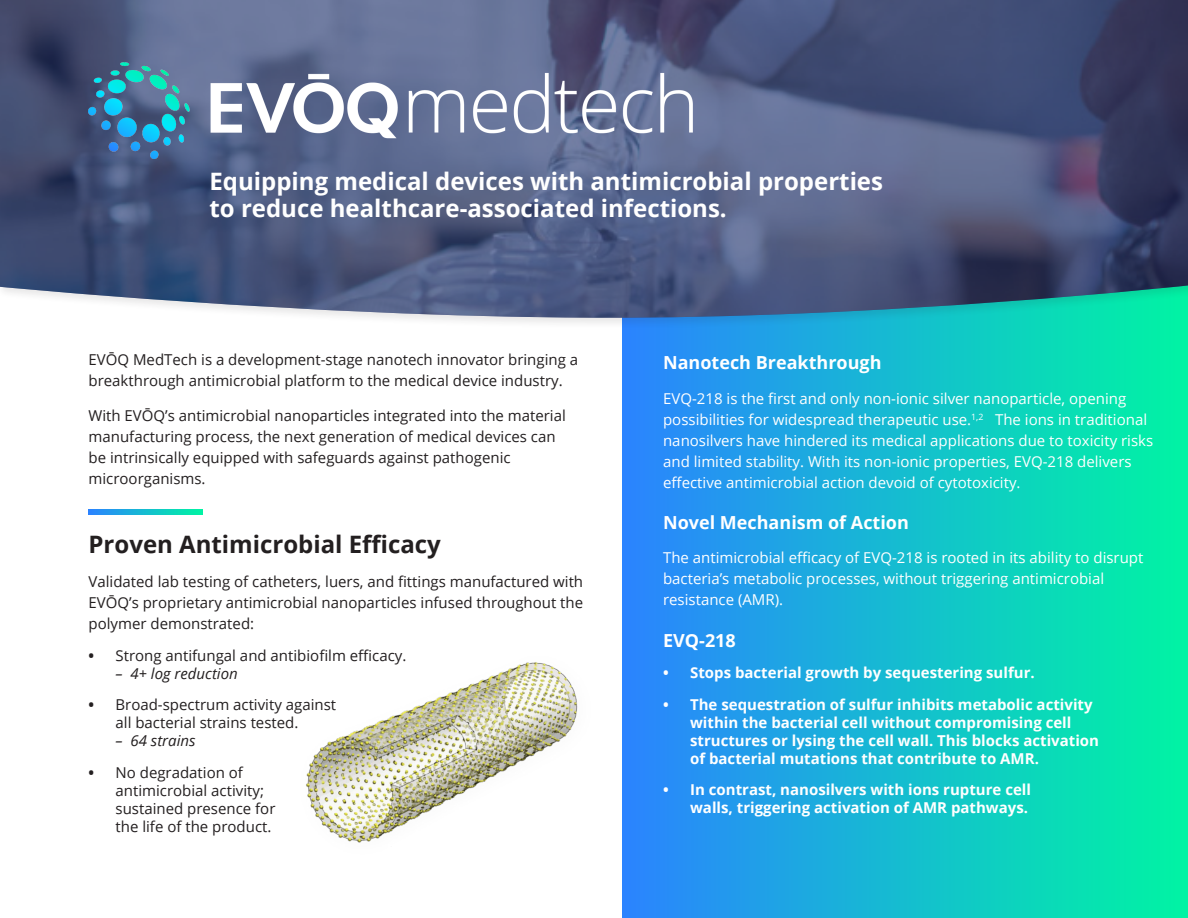
<style>
.page{position:relative;width:1188px;height:918px;background:#fff}
.page>*{position:absolute;margin:0;border:0;box-sizing:border-box;transform-origin:0 0}
.t1{font:700 24px/27px "Open Sans";color:#fff}
.t2{font:700 24px "Open Sans";color:#231f20}
.t3{font:700 18px "Open Sans";color:#fff}
.t4{font:15px/21px "Open Sans";color:#231f20}
.t5{font:15px/21px "Open Sans";color:#fff}
.t6{font:700 15px/18px "Open Sans";color:#fff}
.t7{font:italic 15px "Open Sans";color:#231f20}
.s1{font-weight:700}
</style>
<div class="page">
<img style="left:306px;top:662px;width:272px;height:181px">
<div style="left:622px;top:270px;width:566px;height:648px;background:linear-gradient(to right,#2b84fe,#00f5a2)"></div>
<div style="left:0;top:0;width:1188px;height:330px;background:#231f20;opacity:.28"></div>
<img style="left:0;top:0;width:1188px;height:319px">
<svg style="left:89px;top:510px;width:113px;height:4px"></svg>
<img style="left:89px;top:63px;width:604px;height:96px">
<p class="t1" style="left:210px;top:167px;width:675px">Equipping medical devices with antimicrobial properties to reduce healthcare-associated infections.</p>
<p class="t4" style="left:89px;top:349px;width:491px">EVŌQ MedTech is a development-stage nanotech innovator bringing a breakthrough antimicrobial platform to the medical device industry.</p>
<p class="t4" style="left:89px;top:405px;width:479px">With EVŌQ’s antimicrobial nanoparticles integrated into the material manufacturing process, the next generation of medical devices can be intrinsically equipped with safeguards against pathogenic microorganisms.</p>
<p class="t2" style="left:89px;top:527px;width:354px">Proven Antimicrobial Efficacy</p>
<p class="t4" style="left:89px;top:571px;width:496px;text-align:justify">Validated lab testing of catheters, luers, and fittings manufactured with EVŌQ’s proprietary antimicrobial nanoparticles infused throughout the polymer demonstrated:</p>
<p class="t4" style="left:89px;top:645px;width:319px"><span class="s1">•</span> Strong antifungal and antibiofilm efficacy.</p>
<p class="t7" style="left:116px;top:663px;width:124px">– 4+ log reduction</p>
<p class="t4" style="left:116px;top:696px;width:222px;line-height:18px;text-indent:-27px"><span class="s1">•</span> Broad-spectrum activity against all bacterial strains tested.</p>
<p class="t7" style="left:116px;top:731px;width:82px">– 64 strains</p>
<p class="t4" style="left:116px;top:763px;width:161px;line-height:18px;text-indent:-27px"><span class="s1">•</span> No degradation of antimicrobial activity; sustained presence for the life of the product.</p>
<p class="t3" style="left:663px;top:350px;width:220px">Nanotech Breakthrough</p>
<p class="t5" style="left:663px;top:387px;width:492px">EVQ-218 is the first and only non-ionic silver nanoparticle, opening possibilities for widespread therapeutic use.<sup>1,2</sup> The ions in traditional nanosilvers have hindered its medical applications due to toxicity risks and limited stability. With its non-ionic properties, EVQ-218 delivers effective antimicrobial action devoid of cytotoxicity.</p>
<p class="t3" style="left:663px;top:510px;width:247px">Novel Mechanism of Action</p>
<p class="t5" style="left:663px;top:547px;width:482px">The antimicrobial efficacy of EVQ-218 is rooted in its ability to disrupt bacteria’s metabolic processes, without triggering antimicrobial resistance (AMR).</p>
<p class="t3" style="left:663px;top:627px;width:74px">EVQ-218</p>
<p class="t6" style="left:663px;top:663px;width:373px">• Stops bacterial growth by sequestering sulfur.</p>
<p class="t6" style="left:690px;top:695px;width:410px;text-indent:-27px">• The sequestration of sulfur inhibits metabolic activity within the bacterial cell without compromising cell structures or lysing the cell wall. This blocks activation of bacterial mutations that contribute to AMR.</p>
<p class="t6" style="left:663px;top:780px;width:369px;text-align:right">• In contrast, nanosilvers with ions rupture cell walls, triggering activation of AMR pathways.</p>
</div>
